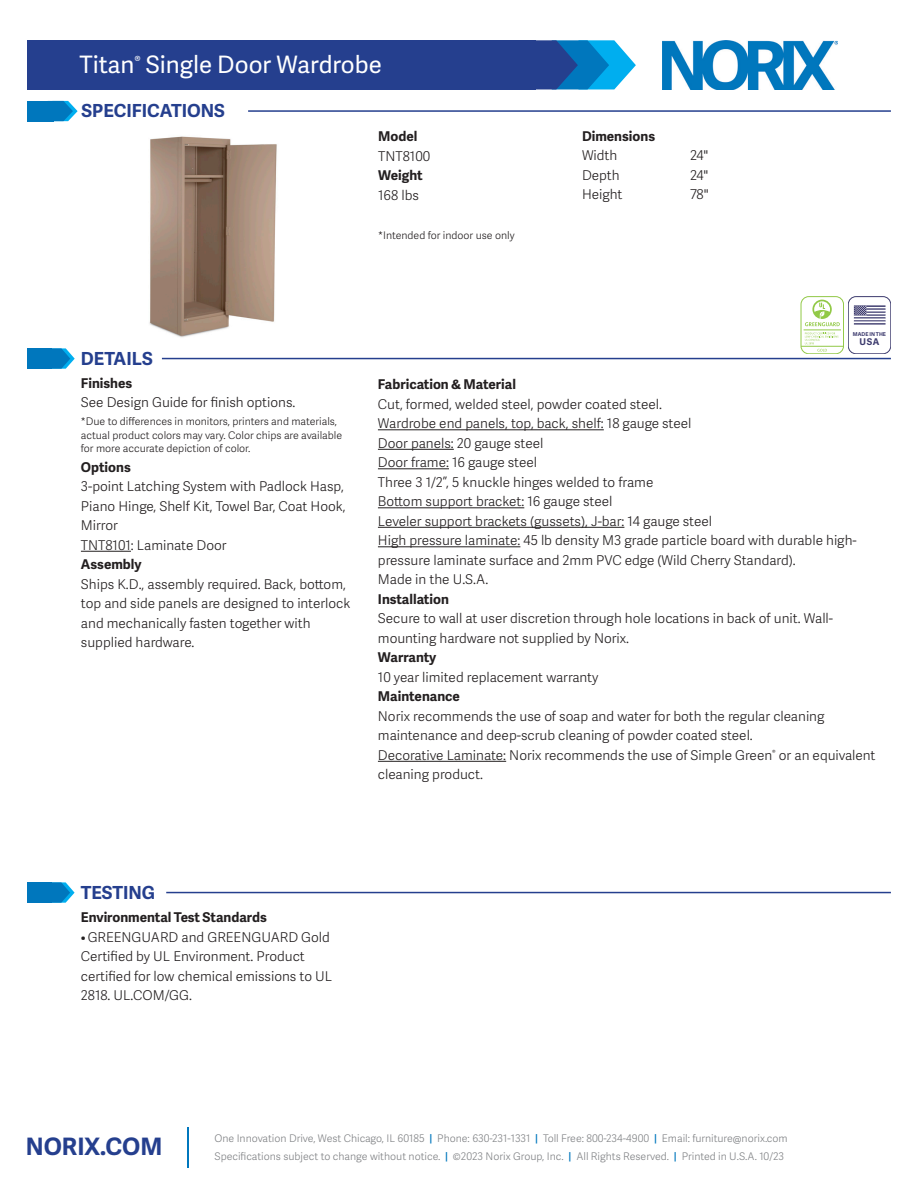
<style>
.page{position:relative;width:918px;height:1188px;background:#fff}
.page>*{position:absolute;margin:0;border:0;box-sizing:border-box;transform-origin:0 0}
.t1{font:24px "Adelle Sans";color:#fff}
.t2{font:700 24px "Adelle Sans";color:#253f8e}
.t3{font:700 18px "Adelle Sans";color:#253f8e}
.t4{font:300 13.5px/19.5px "Adelle Sans";color:#231f20}
.t5{font:700 13.5px "Adelle Sans";color:#231f20}
.t6{font:300 10.5px "Adelle Sans";color:#808285}
.t7{font:300 10.5px/13.5px "Adelle Sans";color:#231f20}
.t8{font:700 9.3px "Adelle Sans";color:#3d3b6e}
.t9{font:700 5.25px "Adelle Sans";color:#3d3b6e}
.s1{font-weight:600;color:#0077bd}
</style>
<div class="page">
<hr style="left:187px;top:1127px;width:2px;height:41px;background:#0077bd">
<img style="left:663px;top:40px;width:174px;height:50px">
<svg style="left:535px;top:40px;width:101px;height:49px;background:#2883c2"></svg>
<div style="left:27px;top:40px;width:508px;height:49px;background:#253f8e"></div>
<hr style="left:378px;top:429px;width:226px;height:1px;background:#231f20">
<hr style="left:378px;top:449px;width:76px;height:1px;background:#231f20">
<hr style="left:378px;top:468px;width:71px;height:1px;background:#231f20">
<hr style="left:378px;top:507px;width:146px;height:1px;background:#231f20">
<hr style="left:378px;top:527px;width:246px;height:1px;background:#231f20">
<hr style="left:378px;top:546px;width:142px;height:1px;background:#231f20">
<hr style="left:378px;top:761px;width:128px;height:1px;background:#231f20">
<svg style="left:52px;top:348px;width:23px;height:21px"></svg>
<div style="left:27px;top:348px;width:25px;height:21px;background:#0077bd"></div>
<hr style="left:162px;top:358px;width:729px;height:1px;background:#253f8e">
<hr style="left:81px;top:551px;width:50px;height:1px;background:#231f20">
<svg style="left:52px;top:882px;width:23px;height:21px"></svg>
<div style="left:27px;top:882px;width:25px;height:21px;background:#0077bd"></div>
<hr style="left:166px;top:892px;width:725px;height:1px;background:#253f8e">
<svg style="left:53px;top:101px;width:25px;height:20px"></svg>
<div style="left:27px;top:101px;width:26px;height:20px;background:#0077bd"></div>
<hr style="left:248px;top:110px;width:643px;height:2px;background:#253f8e">
<img style="left:149px;top:136px;width:128px;height:202px">
<div style="left:848px;top:296px;width:43px;height:58px;border:1px solid #3d3b6e;border-radius:8px"></div>
<svg style="left:854px;top:305px;width:32px;height:20px"></svg>
<svg style="left:801px;top:297px;width:43px;height:57px"></svg>
<div style="left:801px;top:296px;width:43px;height:58px;border:1px solid #92c947;border-radius:8px"></div>
<hr style="left:801px;top:346px;width:43px;height:1px;background:#92c947">
<hr style="left:804px;top:330px;width:37px;height:1px;background:#92c947">
<svg style="left:805px;top:300px;width:35px;height:26px"></svg>
<svg style="left:805px;top:333px;width:33px;height:19px"></svg>
<p class="t1" style="left:79px;top:48px;width:304px">Titan<sup>®</sup> Single Door Wardrobe</p>
<p class="t3" style="left:82px;top:98px;width:145px">SPECIFICATIONS</p>
<p class="t5" style="left:378px;top:127px;width:41px">Model</p>
<p class="t4" style="left:378px;top:146px;width:54px">TNT8100</p>
<p class="t5" style="left:378px;top:166px;width:46px">Weight</p>
<p class="t4" style="left:378px;top:185px;width:42px">168 lbs</p>
<p class="t7" style="left:378px;top:228px;width:138px">*Intended for indoor use only</p>
<p class="t5" style="left:582px;top:126px;width:75px">Dimensions</p>
<p class="t4" style="left:582px;top:145px;width:37px">Width</p>
<p class="t4" style="left:690px;top:145px;width:20px">24"</p>
<p class="t4" style="left:582px;top:165px;width:39px">Depth</p>
<p class="t4" style="left:690px;top:165px;width:20px">24"</p>
<p class="t4" style="left:582px;top:184px;width:42px">Height</p>
<p class="t4" style="left:690px;top:184px;width:20px">78"</p>
<p class="t3" style="left:81px;top:346px;width:73px">DETAILS</p>
<p class="t5" style="left:81px;top:373px;width:53px">Finishes</p>
<p class="t4" style="left:81px;top:392px;width:216px">See Design Guide for finish options.</p>
<p class="t7" style="left:81px;top:415px;width:263px">*Due to differences in monitors, printers and materials, actual product colors may vary. Color chips are available for more accurate depiction of color.</p>
<p class="t5" style="left:81px;top:457px;width:51px">Options</p>
<p class="t4" style="left:81px;top:476px;width:266px">3-point Latching System with Padlock Hasp,<br>Piano Hinge, Shelf Kit, Towel Bar, Coat Hook,<br>Mirror</p>
<p class="t4" style="left:81px;top:535px;width:147px">TNT8101: Laminate Door</p>
<p class="t5" style="left:81px;top:555px;width:62px">Assembly</p>
<p class="t4" style="left:81px;top:574px;width:271px">Ships K.D., assembly required. Back, bottom, top and side panels are designed to interlock and mechanically fasten together with supplied hardware.</p>
<p class="t9" style="left:853px;top:330px;width:35px">MADE IN THE</p>
<p class="t8" style="left:860px;top:335px;width:21px">USA</p>
<p class="t5" style="left:378px;top:375px;width:140px">Fabrication &amp; Material</p>
<p class="t4" style="left:378px;top:394px;width:286px">Cut, formed, welded steel, powder coated steel.</p>
<p class="t4" style="left:378px;top:413px;width:315px">Wardrobe end panels, top, back, shelf: 18 gauge steel</p>
<p class="t4" style="left:378px;top:433px;width:167px">Door panels: 20 gauge steel</p>
<p class="t4" style="left:378px;top:452px;width:161px">Door frame: 16 gauge steel</p>
<p class="t4" style="left:378px;top:472px;width:277px">Three 3 1/2”, 5 knuckle hinges welded to frame</p>
<p class="t4" style="left:378px;top:491px;width:236px">Bottom support bracket: 16 gauge steel</p>
<p class="t4" style="left:378px;top:511px;width:336px">Leveler support brackets (gussets), J-bar: 14 gauge steel</p>
<p class="t4" style="left:378px;top:530px;width:480px">High pressure laminate: 45 lb density M3 grade particle board with durable high&shy;pressure laminate surface and 2mm PVC edge (Wild Cherry Standard).</p>
<p class="t4" style="left:378px;top:569px;width:112px">Made in the U.S.A.</p>
<p class="t5" style="left:378px;top:589px;width:72px">Installation</p>
<p class="t4" style="left:378px;top:608px;width:457px">Secure to wall at user discretion through hole locations in back of unit. Wall&shy;mounting hardware not supplied by Norix.</p>
<p class="t5" style="left:378px;top:648px;width:60px">Warranty</p>
<p class="t4" style="left:378px;top:667px;width:222px">10 year limited replacement warranty</p>
<p class="t5" style="left:378px;top:687px;width:84px">Maintenance</p>
<p class="t4" style="left:378px;top:706px;width:448px">Norix recommends the use of soap and water for both the regular cleaning maintenance and deep-scrub cleaning of powder coated steel.</p>
<p class="t4" style="left:378px;top:745px;width:499px">Decorative Laminate: Norix recommends the use of Simple Green<sup>®</sup> or an equivalent cleaning product.</p>
<p class="t3" style="left:81px;top:880px;width:76px">TESTING</p>
<p class="t5" style="left:81px;top:908px;width:187px">Environmental Test Standards</p>
<p class="t4" style="left:81px;top:927px;width:253px">•GREENGUARD and GREENGUARD Gold<br>Certified by UL Environment. Product certified for low chemical emissions to UL<br>2818. UL.COM/GG.</p>
<h1 class="t2" style="left:26px;top:1129px;width:138px">NORIX.COM</h1>
<p class="t6" style="left:214px;top:1131px;width:575px">One Innovation Drive, West Chicago, IL 60185 <span class="s1">|</span> Phone: 630-231-1331 <span class="s1">|</span> Toll Free: 800-234-4900 <span class="s1">|</span> Email: furniture@norix.com</p>
<p class="t6" style="left:214px;top:1149px;width:571px">Specifications subject to change without notice. <span class="s1">|</span> ©2023 Norix Group, Inc. <span class="s1">|</span> All Rights Reserved. <span class="s1">|</span> Printed in U.S.A. 10/23</p>
</div>
